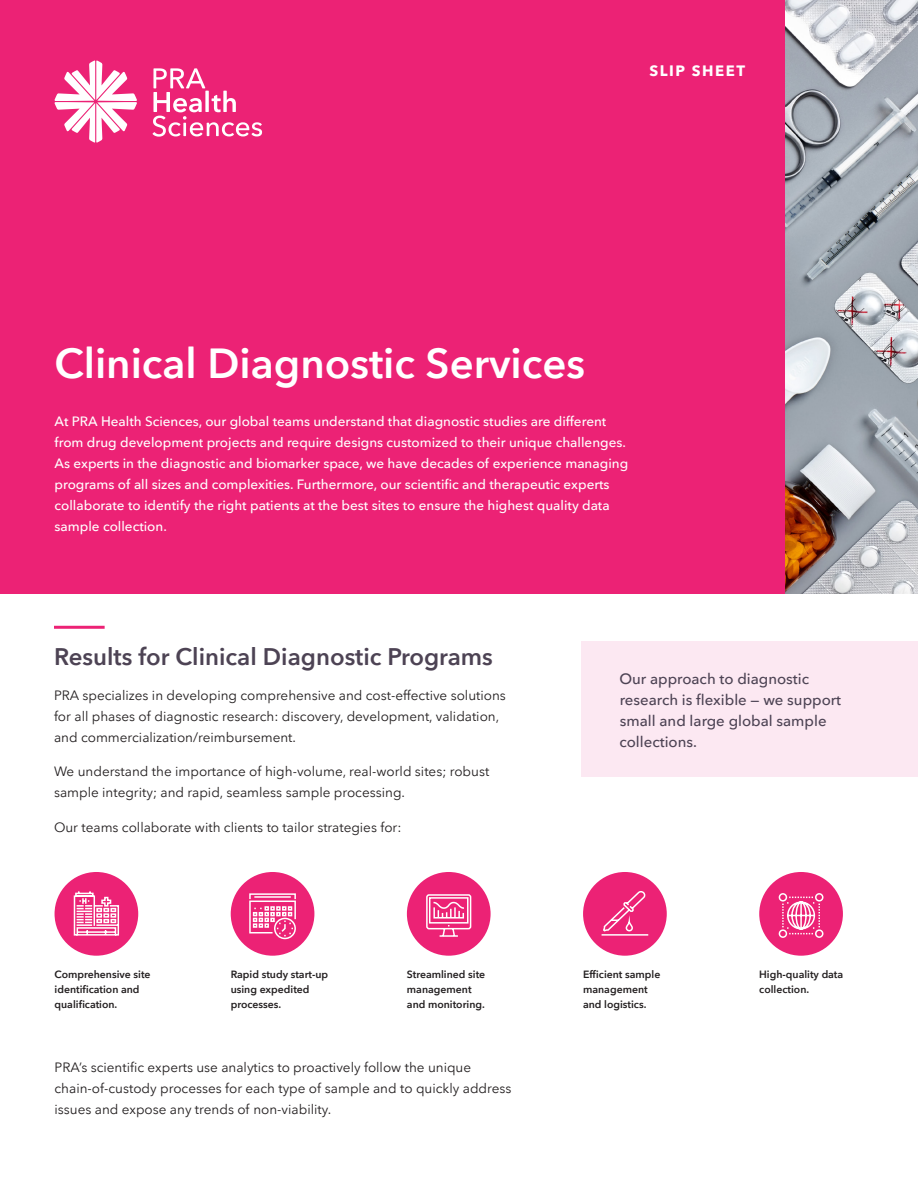
<style>
.page{position:relative;width:918px;height:1188px;background:#fff}
.page>*{position:absolute;margin:0;border:0;box-sizing:border-box;transform-origin:0 0}
.Document_title{font:600 42px "PRA Sans";color:#fff}
.Headline{font:600 24px "PRA Sans";color:#4d4354}
.Headline-2{font:500 15px/21px "PRA Sans";color:#4d4354}
.t1{font:700 15px "PRA Sans";letter-spacing:.1em;color:#fff}
.Body_text{font:13.5px/21px "PRA Sans";color:#231f20}
.Cover_body_text{font:500 13.5px/21px "PRA Sans";color:#fff}
.Icon_Caption{font:600 10.5px/15px "PRA Sans";color:#231f20}
</style>
<div class="page">
<div style="left:0;top:0;width:785px;height:594px;background:#ec2275"></div>
<svg style="left:54px;top:60px;width:83px;height:83px"></svg>
<svg style="left:153px;top:68px;width:109px;height:69px"></svg>
<div style="left:55px;top:872px;width:83px;height:84px;background:#ec2275;border-radius:50%"></div>
<div style="left:231px;top:872px;width:83px;height:84px;background:#ec2275;border-radius:50%"></div>
<div style="left:407px;top:872px;width:84px;height:84px;background:#ec2275;border-radius:50%"></div>
<div style="left:583px;top:872px;width:84px;height:84px;background:#ec2275;border-radius:50%"></div>
<div style="left:759px;top:872px;width:84px;height:84px;background:#ec2275;border-radius:50%"></div>
<hr style="left:54px;top:626px;width:51px;height:3px;background:#ec2275">
<img style="left:785px;top:0;width:133px;height:594px">
<div style="left:581px;top:641px;width:337px;height:136px;background:#fce8f2"></div>
<svg style="left:73px;top:891px;width:47px;height:45px"></svg>
<svg style="left:249px;top:893px;width:47px;height:47px"></svg>
<svg style="left:426px;top:894px;width:46px;height:43px"></svg>
<svg style="left:601px;top:891px;width:48px;height:45px"></svg>
<svg style="left:778px;top:893px;width:46px;height:45px"></svg>
<p class="t1" style="left:649px;top:61px;width:97px">SLIP SHEET</p>
<p class="Document_title" style="left:55px;top:338px;width:532px">Clinical Diagnostic Services</p>
<p class="Cover_body_text" style="left:55px;top:411px;width:575px">At PRA Health Sciences, our global teams understand that diagnostic studies are different from drug development projects and require designs customized to their unique challenges.<br>As experts in the diagnostic and biomarker space, we have decades of experience managing programs of all sizes and complexities. Furthermore, our scientific and therapeutic experts collaborate to identify the right patients at the best sites to ensure the highest quality data sample collection.</p>
<p class="Headline" style="left:54px;top:642px;width:440px">Results for Clinical Diagnostic Programs</p>
<p class="Body_text" style="left:54px;top:685px;width:453px">PRA specializes in developing comprehensive and cost-effective solutions for all phases of diagnostic research: discovery, development, validation, and commercialization/reimbursement.</p>
<p class="Body_text" style="left:54px;top:761px;width:437px">We understand the importance of high-volume, real-world sites; robust sample integrity; and rapid, seamless sample processing.</p>
<p class="Body_text" style="left:54px;top:817px;width:349px">Our teams collaborate with clients to tailor strategies for:</p>
<p class="Headline-2" style="left:619px;top:668px;width:223px">Our approach to diagnostic research is flexible — we support small and large global sample collections.</p>
<p class="Icon_Caption" style="left:55px;top:967px;width:98px">Comprehensive site identification and qualification.</p>
<p class="Icon_Caption" style="left:231px;top:967px;width:99px">Rapid study start-up using expedited processes.</p>
<p class="Icon_Caption" style="left:407px;top:967px;width:80px">Streamlined site management and monitoring.</p>
<p class="Icon_Caption" style="left:583px;top:967px;width:79px">Efficient sample management and logistics.</p>
<p class="Icon_Caption" style="left:759px;top:967px;width:86px">High-quality data collection.</p>
<p class="Body_text" style="left:55px;top:1057px;width:459px">PRA’s scientific experts use analytics to proactively follow the unique chain-of-custody processes for each type of sample and to quickly address issues and expose any trends of non-viability.</p>
</div>
